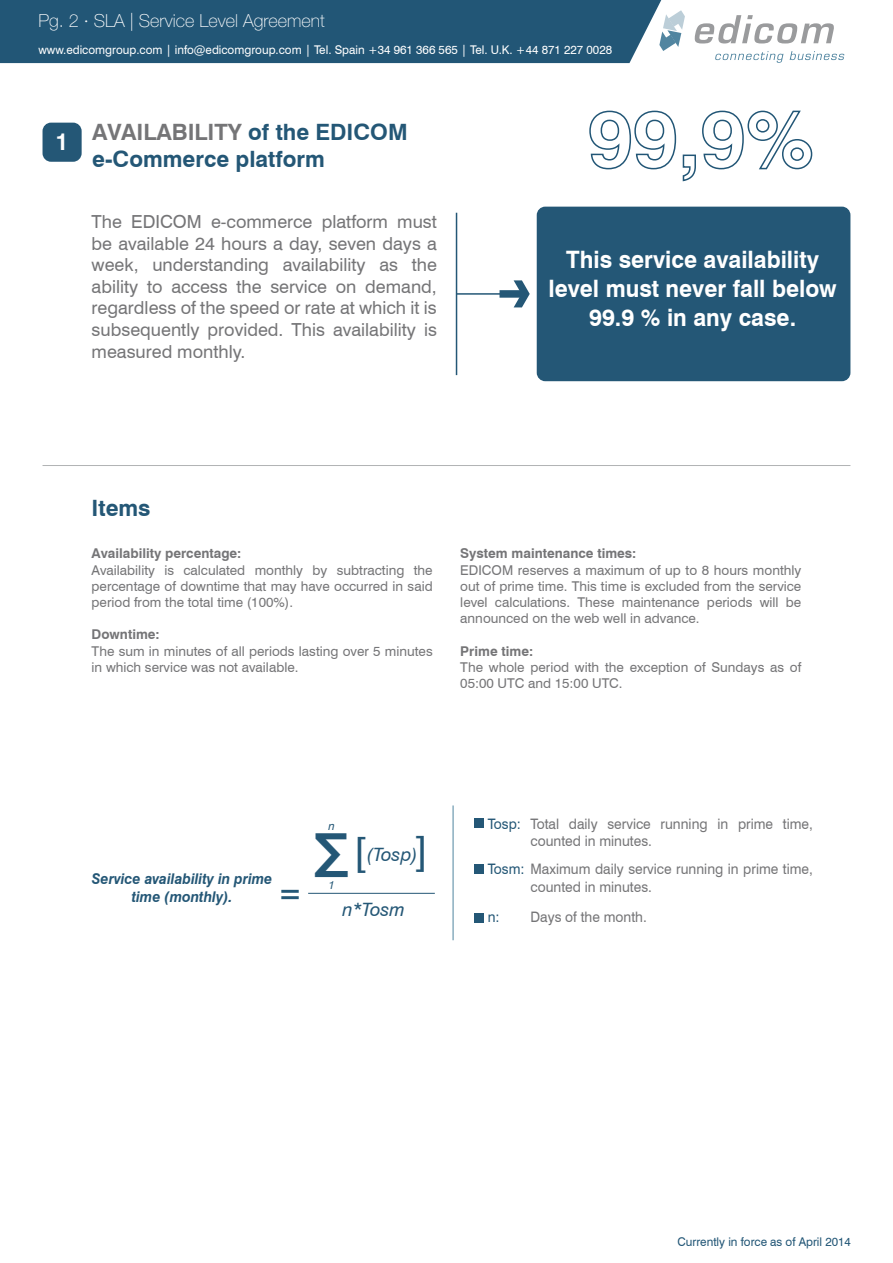
<style>
.page{position:relative;width:893px;height:1263px;background:#fff}
.page>*{position:absolute;margin:0;border:0;box-sizing:border-box;transform-origin:0 0}
.t1{font:700 48.3px "Swiss 721 BT";color:#245776}
.t2{font:700 31.2px "Swiss 721 BT";color:#245776;scale:.95 1}
.t3{font:700 24px/28.8px "Swiss 721 BT";color:#fff;text-align:center;scale:.95 1}
.t4{font:700 22.5px/27px "Swiss 721 BT";color:#245776}
.t5{font:italic 18.45px "Swiss 721 BT";color:#245776}
.t6{font:18px/21.6px "Swiss 721 BT";color:#757577;text-align:justify}
.t7{font:100 18px "Helvetica Neue";color:#fff}
.t8{font:italic 700 14.85px/17.7px "Swiss 721 BT";color:#245776;text-align:center;scale:.95 1}
.t9{font:14.4px/17.4px "Swiss 721 BT";color:#757577;scale:.95 1}
.t10{font:14.4px "Swiss 721 BT";color:#245776;scale:.95 1}
.t11{font:13.5px/16.2px "Swiss 721 BT";color:#757577;text-align:justify}
.t12{font:700 13.5px "Swiss 721 BT";color:#757577}
.t13{font:12px "Swiss 721 BT";color:#fff}
.t14{font:12px "Swiss 721 BT";color:#225676}
.t15{font:italic 11.55px "Swiss 721 BT";color:#245776}
.s1{color:#757577}
.s2{font-style:normal;font-size:39.15px}
.s3{color:#245776}
</style>
<div class="page">
<div style="left:43px;top:123px;width:39px;height:39px;background:#245776;border-radius:9px"></div>
<hr style="left:456px;top:213px;width:1px;height:162px;background:#245776">
<hr style="left:456px;top:293px;width:46px;height:2px;background:#245776">
<div style="left:499px;top:290px;width:25px;height:8px;background:#245776"></div>
<svg style="left:514px;top:280px;width:16px;height:27px"></svg>
<div style="left:537px;top:207px;width:313px;height:174px;background:#245776;border-radius:9px"></div>
<hr style="left:43px;top:465px;width:807px;height:1px;background:#b1b3b4">
<svg style="left:589px;top:110px;width:224px;height:72px"></svg>
<svg style="left:694px;top:15px;width:140px;height:29px"></svg>
<svg style="left:715px;top:51px;width:68px;height:12px"></svg>
<svg style="left:790px;top:51px;width:55px;height:9px"></svg>
<div style="left:0;top:0;width:685px;height:63px;background:#225676"></div>
<div style="left:474px;top:818px;width:9px;height:9px;background:#245776"></div>
<div style="left:474px;top:864px;width:9px;height:9px;background:#245776"></div>
<div style="left:474px;top:913px;width:9px;height:10px;background:#245776"></div>
<hr style="left:453px;top:805px;width:1px;height:135px;background:#5085a0">
<h3 class="t7" style="left:38px;top:10px;width:288px">Pg. 2 · SLA | Service Level Agreement</h3>
<p class="t13" style="left:38px;top:42px;width:575px">www.edicomgroup.com | info@edicomgroup.com | Tel. Spain +34 961 366 565 | Tel. U.K. +44 871 227 0028</p>
<h3 class="t3" style="left:56px;top:127px;width:15px">1</h3>
<h3 class="t4" style="left:92px;top:119px;width:317px"><span class="s1">AVAILABILITY</span> of the EDICOM e-Commerce platform</h3>
<p class="t6" style="left:92px;top:211px;width:347px">The EDICOM e-commerce platform must be available 24 hours a day, seven days a week, understanding availability as the ability to access the service on demand, regardless of the speed or rate at which it is subsequently provided. This availability is measured monthly.</p>
<h3 class="t3" style="left:548px;top:245px;width:305px">This service availability level must never fall below<br>99.9 % in any case.</h3>
<h3 class="t4" style="left:92px;top:494px;width:60px">Items</h3>
<p class="t12" style="left:92px;top:545px;width:151px">Availability percentage:</p>
<p class="t11" style="left:92px;top:562px;width:343px">Availability is calculated monthly by subtracting the percentage of downtime that may have occurred in said period from the total time (100%).</p>
<p class="t12" style="left:92px;top:626px;width:70px">Downtime:</p>
<p class="t11" style="left:92px;top:643px;width:343px">The sum in minutes of all periods lasting over 5 minutes in which service was not available.</p>
<p class="t12" style="left:460px;top:545px;width:178px">System maintenance times:</p>
<p class="t11" style="left:460px;top:562px;width:343px">EDICOM reserves a maximum of up to 8 hours monthly out of prime time. This time is excluded from the service level calculations. These maintenance periods will be announced on the web well in advance.</p>
<p class="t12" style="left:460px;top:643px;width:74px">Prime time:</p>
<p class="t11" style="left:460px;top:659px;width:343px">The whole period with the exception of Sundays as of<br>05:00 UTC and 15:00 UTC.</p>
<p class="t8" style="left:92px;top:870px;width:192px">Service availability in prime time (monthly).</p>
<h2 class="t2" style="left:278px;top:874px;width:28px">=</h2>
<p class="t15" style="left:328px;top:819px;width:8px">n</p>
<h1 class="t1" style="left:314px;top:821px;width:36px">∑</h1>
<h3 class="t5" style="left:353px;top:843px;width:77px"><span class="s2">[</span>(Tosp)<span class="s2">]</span></h3>
<h3 class="t5" style="left:343px;top:898px;width:64px">n*Tosm</h3>
<p class="t15" style="left:328px;top:878px;width:8px">1</p>
<p class="t9" style="left:531px;top:814px;width:299px;text-indent:-43px"><span class="s3">Tosp:</span> Total daily service running in prime time, counted in minutes.</p>
<p class="t9" style="left:531px;top:860px;width:299px;text-indent:-43px"><span class="s3">Tosm:</span> Maximum daily service running in prime time, counted in minutes.</p>
<p class="t9" style="left:531px;top:908px;width:124px">Days of the month.</p>
<p class="t10" style="left:488px;top:908px;width:14px">n:</p>
<p class="t14" style="left:678px;top:1234px;width:175px">Currently in force as of April 2014</p>
</div>
